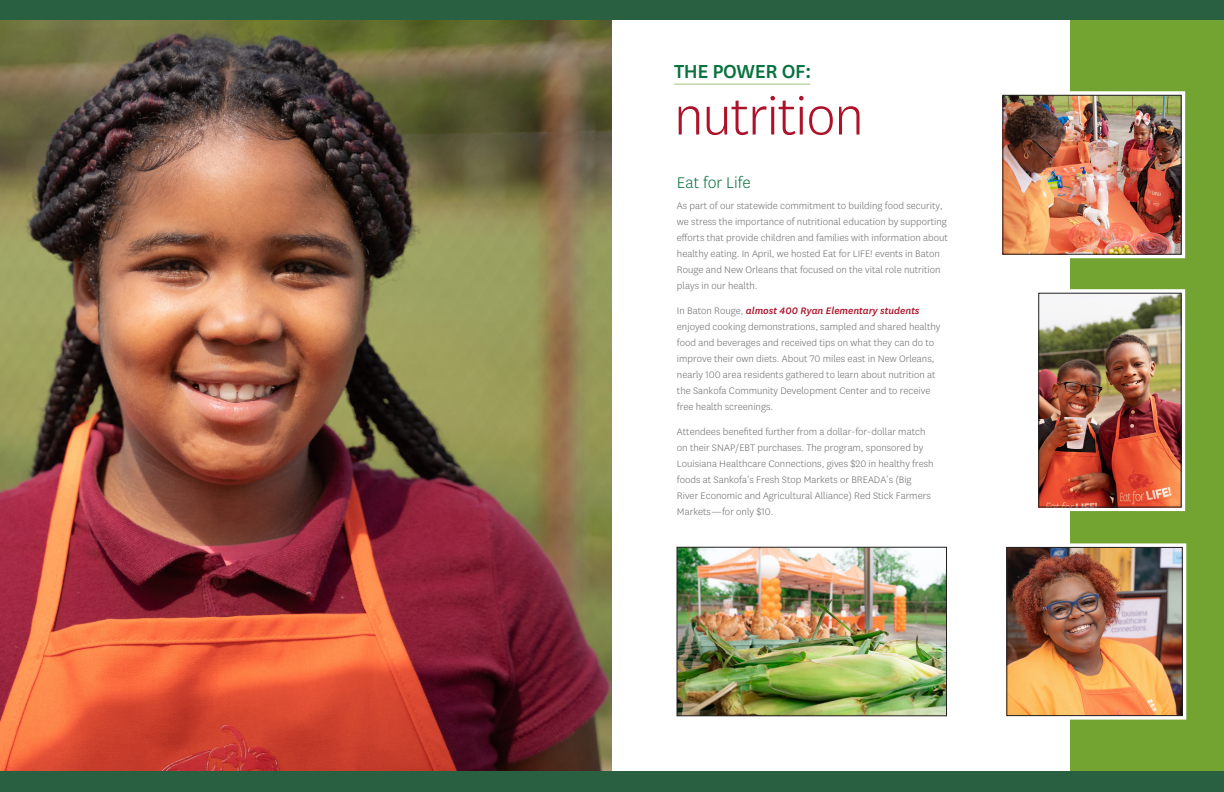
<style>
.page{position:relative;width:1224px;height:792px;background:#fff}
.page>*{position:absolute;margin:0;border:0;box-sizing:border-box;transform-origin:0 0}
.t1{font:300 60px "Centene Sans";letter-spacing:-.02em;color:#ae1229}
.t2{font:500 22px "Centene Sans";letter-spacing:-.02em;color:#07723d}
.t3{font:300 18px "Centene Sans";color:#07723d}
.t4{font:300 11px/16px "Centene Sans";color:#6c6d70}
.s1{font-weight:500;font-style:italic;color:#ae1229}
</style>
<div class="page">
<div style="left:1070px;top:0;width:154px;height:791px;background:#73a432"></div>
<svg style="left:1002px;top:91px;width:183px;height:167px;fill:#fff"></svg>
<img style="left:0;top:19px;width:611px;height:752px">
<div style="left:611px;top:771px;width:613px;height:20px;background:#2a6042"></div>
<div style="left:0;top:771px;width:611px;height:20px;background:#2a6042"></div>
<div style="left:611px;top:0;width:613px;height:19px;background:#2a6042"></div>
<div style="left:0;top:0;width:611px;height:19px;background:#2a6042"></div>
<hr style="left:674px;top:84px;width:136px;height:1px;background:#a4c17b">
<img style="left:1004px;top:97px;width:175px;height:155px">
<div style="left:1002px;top:95px;width:179px;height:159px;border:1px solid #231f20"></div>
<img style="left:679px;top:549px;width:265px;height:164px">
<div style="left:677px;top:547px;width:269px;height:168px;border:1px solid #231f20"></div>
<svg style="left:1038px;top:289px;width:147px;height:221px;background:#d9d3cf"></svg>
<img style="left:1040px;top:295px;width:139px;height:210px">
<div style="left:1038px;top:293px;width:143px;height:214px;border:1px solid #231f20"></div>
<svg style="left:1006px;top:543px;width:180px;height:176px;fill:#fff"></svg>
<img style="left:1008px;top:549px;width:172px;height:164px">
<div style="left:1006px;top:547px;width:176px;height:168px;border:1px solid #231f20"></div>
<p class="t2" style="left:674px;top:60px;width:139px">THE POWER OF:</p>
<p class="t1" style="left:674px;top:80px;width:191px">nutrition</p>
<p class="t3" style="left:677px;top:172px;width:75px">Eat for Life</p>
<p class="t4" style="left:677px;top:197px;width:272px">As part of our statewide commitment to building food security, we stress the importance of nutritional education by supporting efforts that provide children and families with information about healthy eating. In April, we hosted Eat for LIFE! events in Baton Rouge and New Orleans that focused on the vital role nutrition plays in our health.</p>
<p class="t4" style="left:677px;top:302px;width:265px">In Baton Rouge, <span class="s1">almost 400 Ryan Elementary students </span>enjoyed cooking demonstrations, sampled and shared healthy food and beverages and received tips on what they can do to improve their own diets. About 70 miles east in New Orleans, nearly 100 area residents gathered to learn about nutrition at the Sankofa Community Development Center and to receive free health screenings.</p>
<p class="t4" style="left:677px;top:423px;width:258px">Attendees benefited further from a dollar-for-dollar match on their SNAP/EBT purchases. The program, sponsored by Louisiana Healthcare Connections, gives $20 in healthy fresh foods at Sankofa’s Fresh Stop Markets or BREADA’s (Big River Economic and Agricultural Alliance) Red Stick Farmers Markets—for only $10.</p>
</div>
